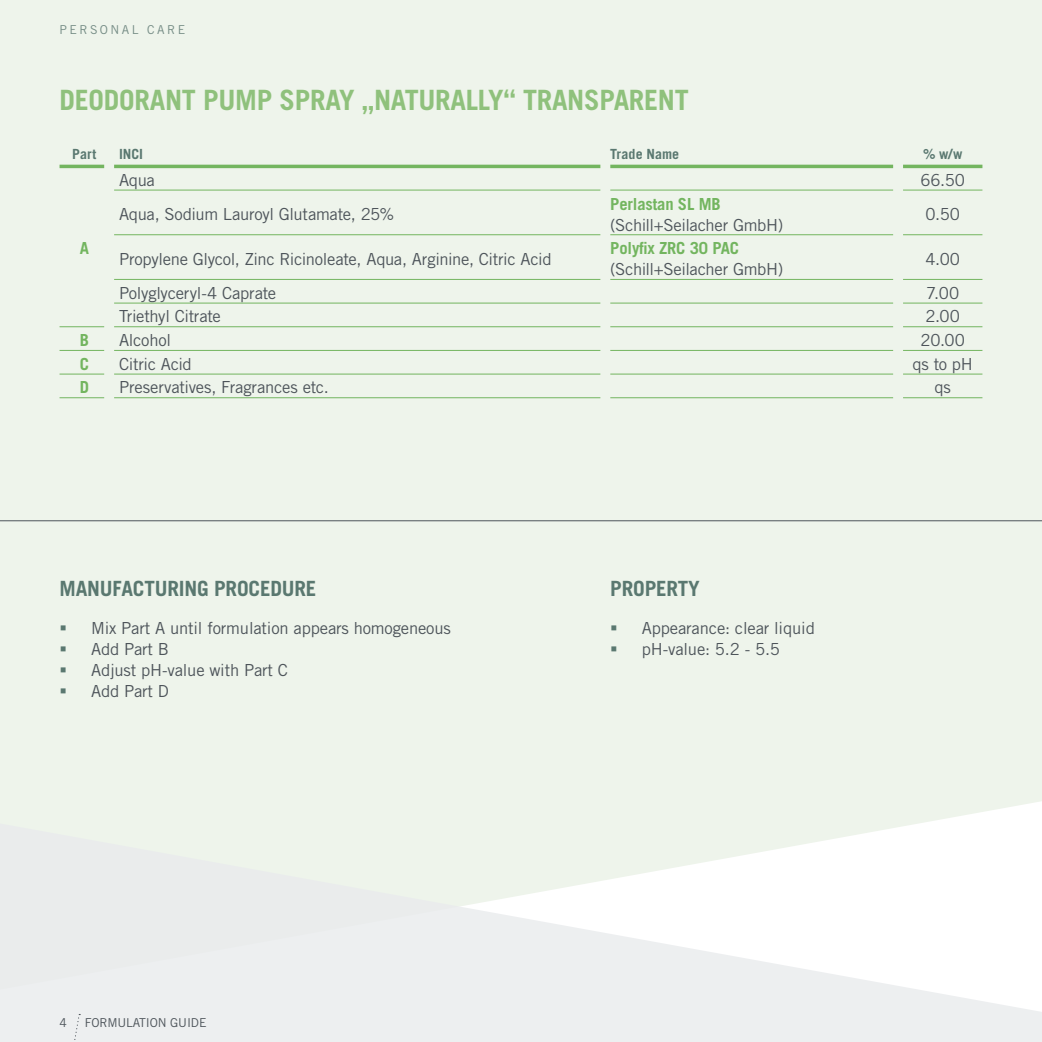
<style>
.page{position:relative;width:1042px;height:1042px;background:#fff}
.page>*{position:absolute;margin:0;border:0;box-sizing:border-box;transform-origin:0 0}
.t1{font:700 28px "Trade Gothic LT Pro";letter-spacing:-.01em;color:#8fc17c}
.t2{font:700 21px "Trade Gothic LT Pro";letter-spacing:-.01em;color:#5a7870}
.t3{font:16.62px/21px "Trade Gothic LT Pro";letter-spacing:-.015em;color:#4d545a}
.t4{font:700 16.62px "Trade Gothic LT Pro";letter-spacing:-.01em;color:#73b55f}
.t5{font:700 14px "Trade Gothic LT Pro";letter-spacing:.005em;color:#5a7870}
.t6{font:12.25px "Trade Gothic LT Pro";letter-spacing:-.01em;color:#4d545a}
.t7{font:12.25px "Trade Gothic LT Pro";letter-spacing:.2em;color:#758c85}
</style>
<div class="page">
<div style="left:0;top:0;width:1042px;height:811px;background:#eef4eb"></div>
<svg style="left:0;top:811px;width:1042px;height:231px;fill:#edeff0"></svg>
<hr style="left:114px;top:165px;width:486px;height:3px;background:#73b55f">
<hr style="left:610px;top:165px;width:283px;height:3px;background:#73b55f">
<hr style="left:903px;top:165px;width:79px;height:3px;background:#73b55f">
<hr style="left:114px;top:190px;width:486px;height:1px;background:#73b55f">
<hr style="left:610px;top:190px;width:283px;height:1px;background:#73b55f">
<hr style="left:903px;top:190px;width:79px;height:1px;background:#73b55f">
<hr style="left:114px;top:234px;width:486px;height:1px;background:#73b55f">
<hr style="left:610px;top:234px;width:283px;height:1px;background:#73b55f">
<hr style="left:903px;top:234px;width:79px;height:1px;background:#73b55f">
<hr style="left:114px;top:279px;width:486px;height:1px;background:#73b55f">
<hr style="left:610px;top:279px;width:283px;height:1px;background:#73b55f">
<hr style="left:903px;top:279px;width:79px;height:1px;background:#73b55f">
<hr style="left:114px;top:303px;width:486px;height:1px;background:#73b55f">
<hr style="left:610px;top:303px;width:283px;height:1px;background:#73b55f">
<hr style="left:903px;top:303px;width:79px;height:1px;background:#73b55f">
<hr style="left:114px;top:326px;width:486px;height:1px;background:#73b55f">
<hr style="left:610px;top:326px;width:283px;height:1px;background:#73b55f">
<hr style="left:903px;top:326px;width:79px;height:1px;background:#73b55f">
<hr style="left:114px;top:350px;width:486px;height:1px;background:#73b55f">
<hr style="left:610px;top:350px;width:283px;height:1px;background:#73b55f">
<hr style="left:903px;top:350px;width:79px;height:1px;background:#73b55f">
<hr style="left:114px;top:374px;width:486px;height:1px;background:#73b55f">
<hr style="left:610px;top:374px;width:283px;height:1px;background:#73b55f">
<hr style="left:903px;top:374px;width:79px;height:1px;background:#73b55f">
<hr style="left:114px;top:397px;width:486px;height:1px;background:#73b55f">
<hr style="left:610px;top:397px;width:283px;height:1px;background:#73b55f">
<hr style="left:903px;top:397px;width:79px;height:1px;background:#73b55f">
<hr style="left:60px;top:397px;width:44px;height:1px;background:#73b55f">
<hr style="left:60px;top:374px;width:44px;height:1px;background:#73b55f">
<hr style="left:60px;top:165px;width:44px;height:3px;background:#73b55f">
<hr style="left:60px;top:326px;width:44px;height:1px;background:#73b55f">
<hr style="left:60px;top:350px;width:44px;height:1px;background:#73b55f">
<svg style="left:72px;top:1014px;width:8px;height:28px"></svg>
<hr style="left:0;top:520px;width:1042px;height:1px;background:#4d545a">
<svg style="left:61px;top:626px;width:5px;height:4px"></svg>
<svg style="left:61px;top:647px;width:5px;height:4px"></svg>
<svg style="left:61px;top:668px;width:5px;height:4px"></svg>
<svg style="left:61px;top:689px;width:5px;height:4px"></svg>
<svg style="left:612px;top:626px;width:4px;height:4px"></svg>
<svg style="left:612px;top:647px;width:4px;height:4px"></svg>
<p class="t7" style="left:60px;top:22px;width:127px">PERSONAL CARE</p>
<h1 class="t1" style="left:60px;top:82px;width:631px">DEODORANT PUMP SPRAY „NATURALLY“ TRANSPARENT</h1>
<p class="t5" style="left:72px;top:145px;width:26px">Part</p>
<p class="t5" style="left:119px;top:145px;width:26px">INCI</p>
<p class="t5" style="left:610px;top:145px;width:70px">Trade Name</p>
<p class="t5" style="left:923px;top:145px;width:41px">% w/w</p>
<p class="t4" style="left:80px;top:238px;width:11px">A</p>
<p class="t3" style="left:119px;top:169px;width:37px">Aqua</p>
<p class="t3" style="left:920px;top:169px;width:46px">66.50</p>
<p class="t3" style="left:119px;top:203px;width:277px">Aqua, Sodium Lauroyl Glutamate, 25%</p>
<p class="t4" style="left:610px;top:193px;width:112px">Perlastan SL MB</p>
<p class="t3" style="left:610px;top:214px;width:174px">(Schill+Seilacher GmbH)</p>
<p class="t3" style="left:925px;top:203px;width:36px">0.50</p>
<p class="t3" style="left:119px;top:248px;width:434px">Propylene Glycol, Zinc Ricinoleate, Aqua, Arginine, Citric Acid</p>
<p class="t4" style="left:610px;top:238px;width:130px">Polyfix ZRC 30 PAC</p>
<p class="t3" style="left:610px;top:258px;width:174px">(Schill+Seilacher GmbH)</p>
<p class="t3" style="left:925px;top:248px;width:36px">4.00</p>
<p class="t3" style="left:119px;top:282px;width:159px">Polyglyceryl-4 Caprate</p>
<p class="t3" style="left:926px;top:282px;width:34px">7.00</p>
<p class="t3" style="left:119px;top:306px;width:103px">Triethyl Citrate</p>
<p class="t3" style="left:925px;top:306px;width:36px">2.00</p>
<p class="t4" style="left:80px;top:330px;width:11px">B</p>
<p class="t3" style="left:119px;top:329px;width:53px">Alcohol</p>
<p class="t3" style="left:920px;top:329px;width:46px">20.00</p>
<p class="t4" style="left:80px;top:354px;width:11px">C</p>
<p class="t3" style="left:119px;top:353px;width:74px">Citric Acid</p>
<p class="t3" style="left:912px;top:353px;width:62px">qs to pH</p>
<p class="t4" style="left:80px;top:377px;width:11px">D</p>
<p class="t3" style="left:119px;top:377px;width:211px">Preservatives, Fragrances etc.</p>
<p class="t3" style="left:934px;top:377px;width:18px">qs</p>
<p class="t2" style="left:60px;top:575px;width:258px">MANUFACTURING PROCEDURE</p>
<p class="t3" style="left:91px;top:617px;width:361px">Mix Part A until formulation appears homogeneous<br>Add Part B<br>Adjust pH-value with Part C<br>Add Part D</p>
<p class="t6" style="left:60px;top:1015px;width:9px">4</p>
<p class="t6" style="left:85px;top:1015px;width:123px">FORMULATION GUIDE</p>
<p class="t2" style="left:610px;top:575px;width:91px">PROPERTY</p>
<p class="t3" style="left:642px;top:617px;width:175px">Appearance: clear liquid pH-value: 5.2 - 5.5</p>
</div>
